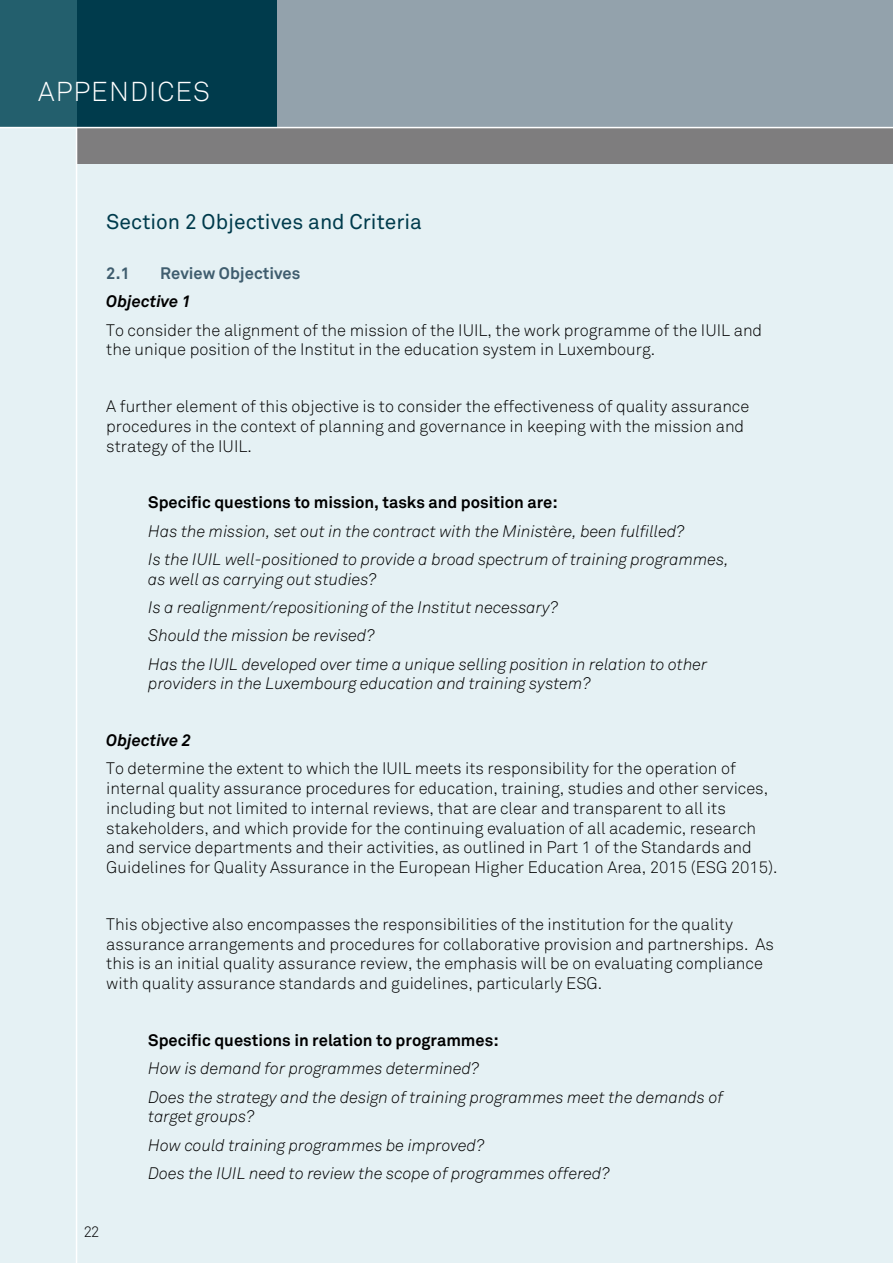
<style>
.page{position:relative;width:893px;height:1263px;background:#fff}
.page>*{position:absolute;margin:0;border:0;box-sizing:border-box;transform-origin:0 0}
.t1{font:300 27px "Akkurat";letter-spacing:.04em;color:#fff}
.t2{font:21px "Akkurat";color:#003b4c}
.t3{font:300 16.5px/19.8px "Akkurat";color:#000}
.t4{font:italic 300 16.5px/28.3px "Akkurat";color:#000}
.t5{font:700 16.5px "Akkurat";color:#000}
.t6{font:italic 700 16.5px "Akkurat";color:#000}
.t7{font:700 16.5px "Akkurat";color:#3f5d6e}
.t8{font:300 15px "Akkurat";color:#000}
</style>
<div class="page">
<div style="left:0;top:128px;width:893px;height:1135px;background:#e5f1f4"></div>
<div style="left:77px;top:128px;width:816px;height:36px;background:#7e7d7e"></div>
<div style="left:277px;top:0;width:616px;height:128px;background:#93a2ac"></div>
<hr style="left:76px;top:0;width:1px;height:1263px;background:#fff">
<div style="left:77px;top:0;width:200px;height:128px;background:#003b4c"></div>
<div style="left:0;top:0;width:77px;height:128px;background:#235f6d"></div>
<hr style="left:0;top:127px;width:893px;height:1px;background:#fff">
<h1 class="t1" style="left:38px;top:76px;width:173px">APPENDICES</h1>
<p class="t2" style="left:106px;top:210px;width:317px">Section 2 Objectives and Criteria</p>
<p class="t7" style="left:106px;top:263px;width:25px">2.1</p>
<p class="t7" style="left:160px;top:263px;width:142px">Review Objectives</p>
<p class="t6" style="left:106px;top:291px;width:86px">Objective 1</p>
<p class="t3" style="left:106px;top:320px;width:657px">To consider the alignment of the mission of the IUIL, the work programme of the IUIL and the unique position of the Institut in the education system in Luxembourg.</p>
<p class="t3" style="left:106px;top:397px;width:644px">A further element of this objective is to consider the effectiveness of quality assurance procedures in the context of planning and governance in keeping with the mission and strategy of the IUIL.</p>
<p class="t5" style="left:148px;top:492px;width:411px">Specific questions to mission, tasks and position are:</p>
<p class="t4" style="left:148px;top:517px;width:582px">Has the mission, set out in the contract with the Ministère, been fulfilled?<br>Is the IUIL well-positioned to provide a broad spectrum of training programmes,</p>
<p class="t4" style="left:148px;top:565px;width:561px">as well as carrying out studies?<br>Is a realignment/repositioning of the Institut necessary?<br>Should the mission be revised?<br>Has the IUIL developed over time a unique selling position in relation to other</p>
<p class="t4" style="left:148px;top:670px;width:444px">providers in the Luxembourg education and training system?</p>
<p class="t6" style="left:106px;top:730px;width:86px">Objective 2</p>
<p class="t3" style="left:106px;top:759px;width:673px">To determine the extent to which the IUIL meets its responsibility for the operation of internal quality assurance procedures for education, training, studies and other services, including but not limited to internal reviews, that are clear and transparent to all its stakeholders, and which provide for the continuing evaluation of all academic, research and service departments and their activities, as outlined in Part 1 of the Standards and Guidelines for Quality Assurance in the European Higher Education Area, 2015 (ESG 2015).</p>
<p class="t3" style="left:106px;top:914px;width:669px">This objective also encompasses the responsibilities of the institution for the quality assurance arrangements and procedures for collaborative provision and partnerships. As this is an initial quality assurance review, the emphasis will be on evaluating compliance with quality assurance standards and guidelines, particularly ESG.</p>
<p class="t8" style="left:83px;top:1223px;width:18px">22</p>
<p class="t5" style="left:148px;top:1030px;width:352px">Specific questions in relation to programmes:</p>
<p class="t4" style="left:148px;top:1054px;width:576px">How is demand for programmes determined?<br>Does the strategy and the design of training programmes meet the demands of</p>
<p class="t4" style="left:148px;top:1103px;width:463px">target groups?<br>How could training programmes be improved?<br>Does the IUIL need to review the scope of programmes offered?</p>
</div>
